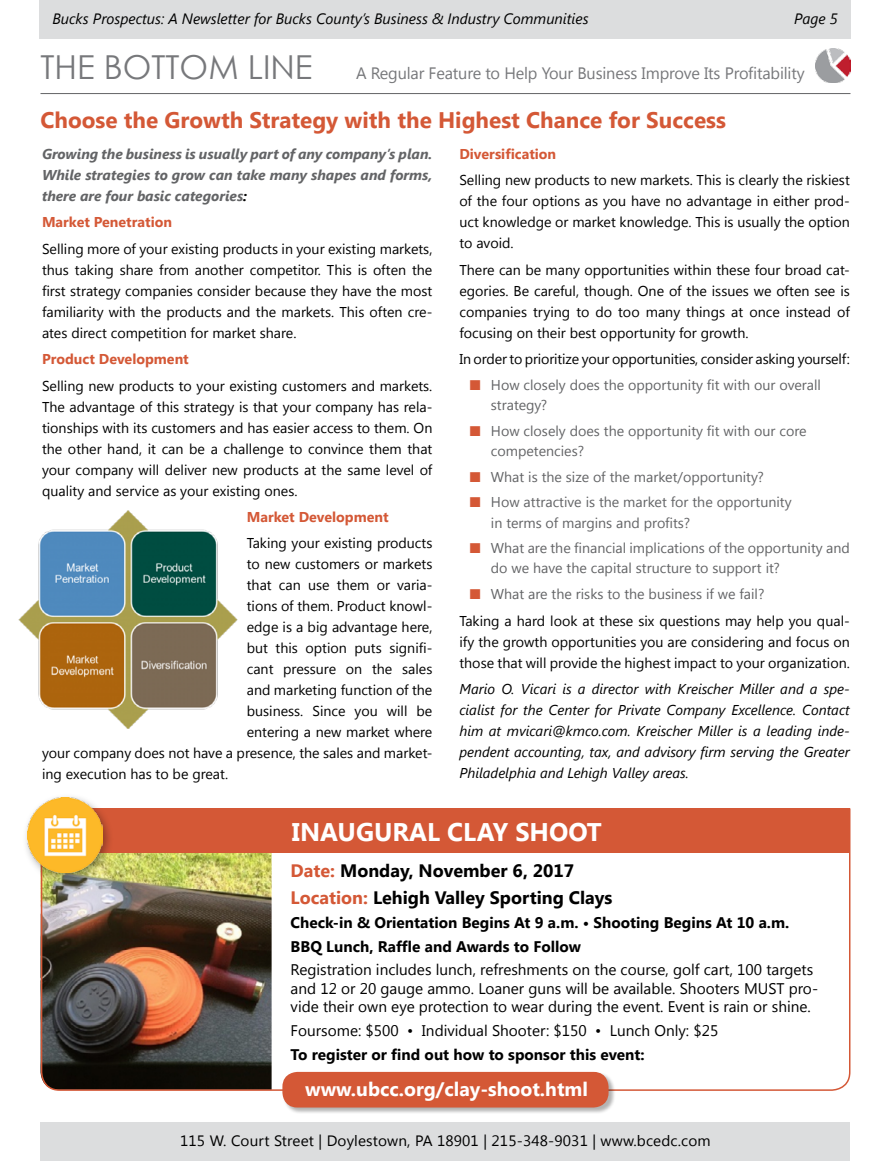
<style>
.page{position:relative;width:891px;height:1161px;background:#fff}
.page>*{position:absolute;margin:0;border:0;box-sizing:border-box;transform-origin:0 0}
.t1{font:33px "Century Gothic";color:#77787b}
.t2{font:700 25.5px "Segoe UI";color:#fff}
.t3{font:700 22.5px "Segoe UI";color:#d45836}
.t4{font:700 19.5px "Segoe UI";color:#fff}
.t5{font:700 18px/27px "Segoe UI";color:#000}
.t6{font:16.5px "Segoe UI";letter-spacing:-.01em;color:#77787b}
.t7{font:15.3px/18.5px "Segoe UI";color:#000}
.t8{font:700 15.3px/23.9px "Segoe UI";color:#000}
.t9{font:italic 15px "Segoe UI";color:#000}
.t10{font:15px "Segoe UI";letter-spacing:.01em;color:#000}
.t11{font:14.25px/21px "Segoe UI";color:#000;text-align:justify}
.t12{font:14.25px/20.2px "Segoe UI";color:#636466}
.t13{font:italic 14.25px/21px "Segoe UI";color:#000;text-align:justify}
.t14{font:italic 700 14.25px/21px "Segoe UI";color:#636466;text-align:justify}
.t15{font:700 14.25px "Segoe UI";color:#d45836}
.s1{color:#000}
.s2{color:#d45836}
.s3{color:#636466}
</style>
<div class="page">
<div style="left:39px;top:0;width:811px;height:39px;background:#dcddde"></div>
<div style="left:40px;top:1122px;width:810px;height:39px;background:#dcddde"></div>
<hr style="left:40px;top:93px;width:810px;height:1px;background:#636466">
<img style="left:816px;top:48px;width:34px;height:35px">
<img style="left:18px;top:510px;width:220px;height:218px">
<svg style="left:40px;top:808px;width:811px;height:283px"></svg>
<div style="left:40px;top:808px;width:810px;height:45px;background:#d45836"></div>
<div style="left:22px;top:793px;width:92px;height:92px;background:#000;opacity:.35"></div>
<img style="left:27px;top:798px;width:75px;height:75px">
<div style="left:282px;top:1072px;width:333px;height:42px;background:#000;opacity:.3"></div>
<div style="left:282px;top:1072px;width:327px;height:36px;background:#d45836;border-radius:15px"></div>
<p class="t9" style="left:52px;top:9px;width:538px">Bucks Prospectus: A Newsletter for Bucks County’s Business &amp; Industry Communities</p>
<p class="t9" style="left:794px;top:9px;width:45px">Page 5</p>
<h1 class="t1" style="left:40px;top:47px;width:274px">THE BOTTOM LINE</h1>
<p class="t6" style="left:356px;top:62px;width:450px">A Regular Feature to Help Your Business Improve Its Profitability</p>
<h3 class="t3" style="left:40px;top:104px;width:687px">Choose the Growth Strategy with the Highest Chance for Success</h3>
<p class="t14" style="left:42px;top:143px;width:392px">Growing the business is usually part of any company’s plan.<br>While strategies to grow can take many shapes and forms, there are four basic categories<span class="s1">:</span></p>
<p class="t15" style="left:42px;top:212px;width:132px">Market Penetration</p>
<p class="t11" style="left:42px;top:238px;width:392px">Selling more of your existing products in your existing markets, thus taking share from another competitor. This is often the first strategy companies consider because they have the most familiarity with the products and the markets. This often cre&shy;ates direct competition for market share.</p>
<p class="t15" style="left:42px;top:349px;width:148px">Product Development</p>
<p class="t11" style="left:42px;top:374px;width:392px">Selling new products to your existing customers and markets.<br>The advantage of this strategy is that your company has rela&shy;tionships with its customers and has easier access to them. On the other hand, it can be a challenge to convince them that your company will deliver new products at the same level of quality and service as your existing ones.</p>
<p class="t15" style="left:247px;top:507px;width:143px">Market Development</p>
<p class="t11" style="left:247px;top:532px;width:187px">Taking your existing products</p>
<p class="t11" style="left:247px;top:553px;width:187px">to new customers or markets</p>
<p class="t11" style="left:247px;top:574px;width:187px">that can use them or varia-</p>
<p class="t11" style="left:247px;top:595px;width:187px">tions of them. Product knowl-</p>
<p class="t11" style="left:247px;top:616px;width:187px">edge is a big advantage here,</p>
<p class="t11" style="left:247px;top:637px;width:187px">but this option puts signifi-</p>
<p class="t11" style="left:247px;top:658px;width:187px">cant pressure on the sales</p>
<p class="t11" style="left:247px;top:679px;width:187px">and marketing function of the</p>
<p class="t11" style="left:247px;top:700px;width:187px">business. Since you will be</p>
<p class="t11" style="left:247px;top:721px;width:187px">entering a new market where</p>
<p class="t11" style="left:42px;top:742px;width:392px">your company does not have a presence, the sales and market-</p>
<p class="t11" style="left:42px;top:763px;width:188px">ing execution has to be great.</p>
<p class="t15" style="left:459px;top:144px;width:98px">Diversification</p>
<p class="t11" style="left:459px;top:169px;width:392px">Selling new products to new markets. This is clearly the riskiest of the four options as you have no advantage in either prod&shy;uct knowledge or market knowledge. This is usually the option to avoid.</p>
<p class="t11" style="left:459px;top:259px;width:392px">There can be many opportunities within these four broad cat&shy;egories. Be careful, though. One of the issues we often see is companies trying to do too many things at once instead of focusing on their best opportunity for growth.</p>
<p class="t11" style="left:459px;top:348px;width:392px">In order to prioritize your opportunities, consider asking yourself:</p>
<p class="t12" style="left:491px;top:374px;width:332px;text-indent:-21px"><span class="s2">■</span> How closely does the opportunity fit with our overall strategy?</p>
<p class="t12" style="left:491px;top:420px;width:317px;text-indent:-21px"><span class="s2">■</span> How closely does the opportunity fit with our core competencies?</p>
<p class="t12" style="left:470px;top:466px;width:295px"><span class="s2">■</span> What is the size of the market/opportunity?</p>
<p class="t12" style="left:491px;top:492px;width:302px;text-indent:-21px"><span class="s2">■</span> How attractive is the market for the opportunity in terms of margins and profits?</p>
<p class="t12" style="left:491px;top:537px;width:360px;text-indent:-21px"><span class="s2">■</span> What are the financial implications of the opportunity and do we have the capital structure to support it?</p>
<p class="t11" style="left:459px;top:580px;width:392px;line-height:26.7px;text-indent:11px"><span class="s2">■</span> <span class="s3">What are the risks to the business if we fail?<br></span>Taking a hard look at these six questions may help you qual-</p>
<p class="t11" style="left:459px;top:631px;width:392px">ify the growth opportunities you are considering and focus on those that will provide the highest impact to your organization.</p>
<p class="t13" style="left:459px;top:678px;width:392px">Mario O. Vicari is a director with Kreischer Miller and a spe&shy;cialist for the Center for Private Company Excellence. Contact him at mvicari@kmco.com. Kreischer Miller is a leading inde&shy;pendent accounting, tax, and advisory firm serving the Greater Philadelphia and Lehigh Valley areas.</p>
<h2 class="t2" style="left:292px;top:814px;width:311px">INAUGURAL CLAY SHOOT</h2>
<p class="t5" style="left:291px;top:856px;width:323px"><span class="s2">Date:</span> Monday, November 6, 2017<br><span class="s2">Location:</span> Lehigh Valley Sporting Clays</p>
<p class="t8" style="left:291px;top:909px;width:500px">Check-in &amp; Orientation Begins At 9 a.m. • Shooting Begins At 10 a.m.<br>BBQ Lunch, Raffle and Awards to Follow</p>
<p class="t7" style="left:291px;top:960px;width:529px">Registration includes lunch, refreshments on the course, golf cart, 100 targets and 12 or 20 gauge ammo. Loaner guns will be available. Shooters MUST pro&shy;vide their own eye protection to wear during the event. Event is rain or shine.</p>
<p class="t7" style="left:291px;top:1021px;width:429px">Foursome: $500 • Individual Shooter: $150 • Lunch Only: $25</p>
<p class="t8" style="left:291px;top:1042px;width:356px">To register or find out how to sponsor this event:</p>
<h3 class="t4" style="left:305px;top:1075px;width:284px">www.ubcc.org/clay-shoot.html</h3>
<p class="t10" style="left:180px;top:1131px;width:532px">115 W. Court Street | Doylestown, PA 18901 | 215-348-9031 | www.bcedc.com</p>
</div>
